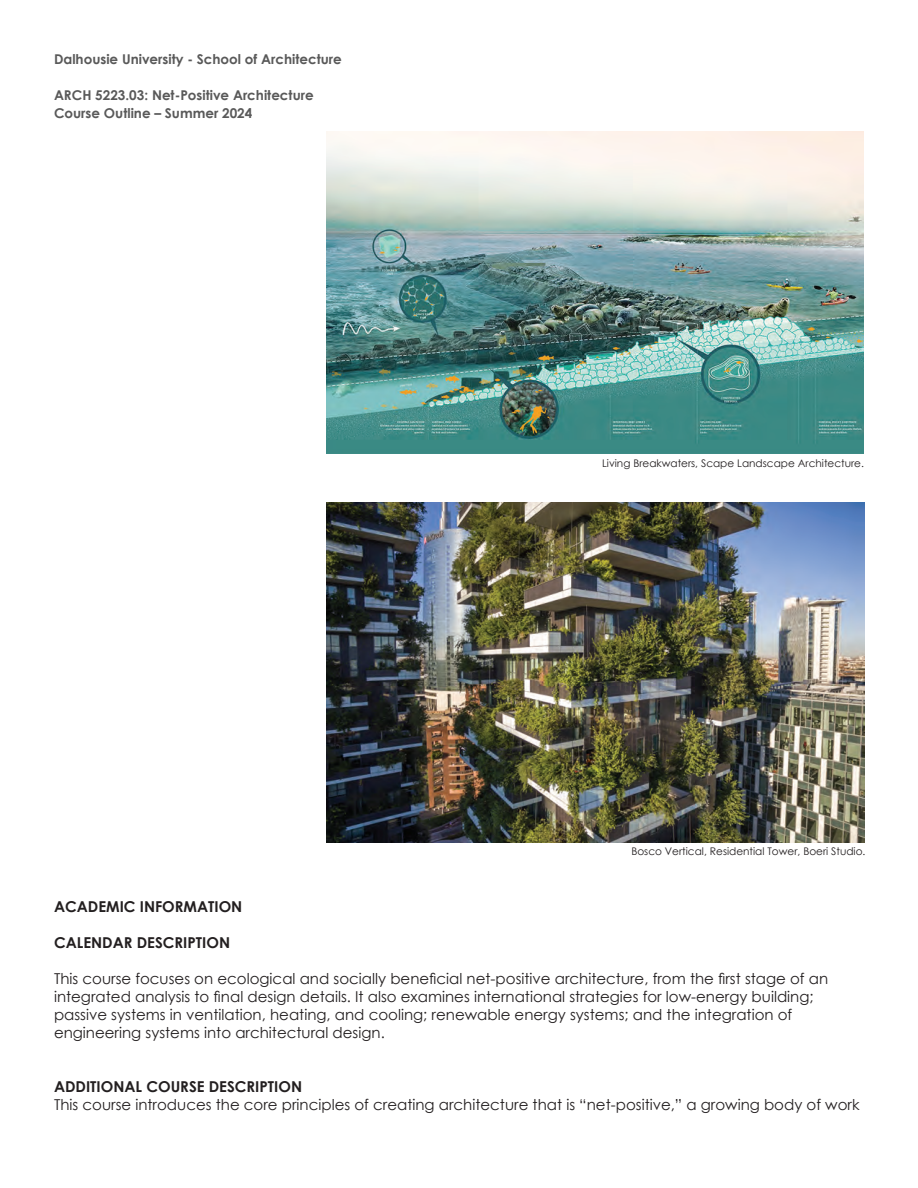
<style>
.page{position:relative;width:918px;height:1188px;background:#fff}
.page>*{position:absolute;margin:0;border:0;box-sizing:border-box;transform-origin:0 0}
.t1{font:15px/18px "Century Gothic";color:#231f20}
.t2{font:700 15px "Century Gothic";color:#231f20}
.t3{font:700 13.5px/18px "Century Gothic";color:#595959}
.t4{font:10.5px "Century Gothic";color:#231f20}
</style>
<div class="page">
<img style="left:326px;top:132px;width:538px;height:321px">
<img style="left:326px;top:503px;width:538px;height:339px">
<p class="t3" style="left:54px;top:50px;width:289px">Dalhousie University - School of Architecture</p>
<p class="t3" style="left:54px;top:86px;width:261px">ARCH 5223.03: Net-Positive Architecture<br>Course Outline – Summer 2024</p>
<p class="t4" style="left:602px;top:455px;width:263px">Living Breakwaters, Scape Landscape Architecture.</p>
<p class="t4" style="left:631px;top:843px;width:236px">Bosco Vertical, Residential Tower, Boeri Studio.</p>
<p class="t2" style="left:54px;top:895px;width:190px">ACADEMIC INFORMATION</p>
<p class="t2" style="left:54px;top:931px;width:178px">CALENDAR DESCRIPTION</p>
<p class="t1" style="left:54px;top:969px;width:776px">This course focuses on ecological and socially beneficial net-positive architecture, from the first stage of an integrated analysis to final design details. It also examines international strategies for low-energy building; passive systems in ventilation, heating, and cooling; renewable energy systems; and the integration of engineering systems into architectural design.</p>
<p class="t2" style="left:54px;top:1075px;width:250px">ADDITIONAL COURSE DESCRIPTION</p>
<p class="t1" style="left:54px;top:1095px;width:807px">This course introduces the core principles of creating architecture that is “net-positive,” a growing body of work</p>
</div>
